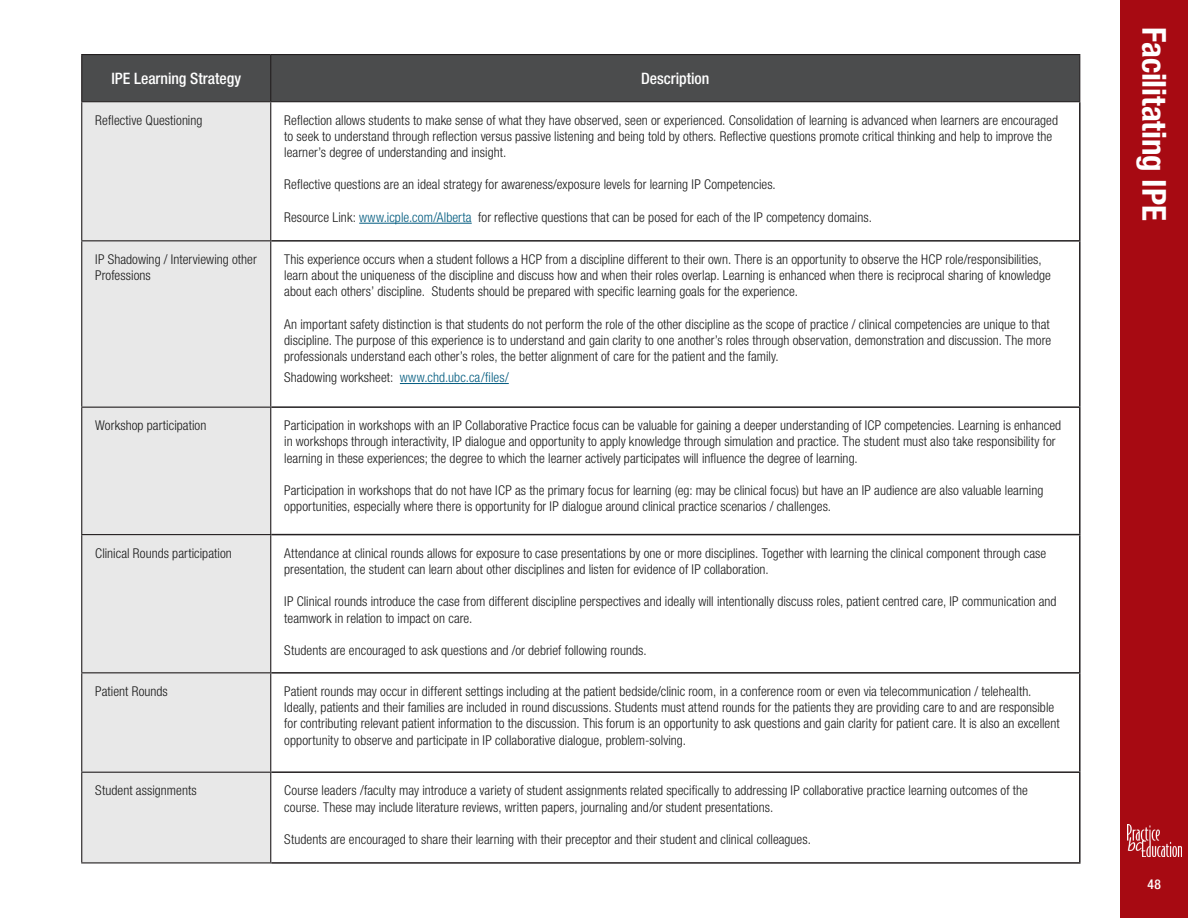
<style>
.page{position:relative;width:1188px;height:918px;background:#fff}
.page>*{position:absolute;margin:0;border:0;box-sizing:border-box;transform-origin:0 0}
.t1{font:700 condensed 33px "Helvetica Neue LT Std";letter-spacing:-.01em;color:#fff}
.t2{font:500 condensed 15.75px "Helvetica Neue LT Std";color:#fff}
.t3{font:300 condensed 13.5px/16.2px "Helvetica Neue LT Std";letter-spacing:.005em;color:#1a1a1a}
.t4{font:300 condensed 13.5px "Helvetica Neue LT Std";letter-spacing:.005em;color:#005b7f}
.t5{font:500 condensed 13.5px "Helvetica Neue LT Std";color:#fff}
.s1{color:#005b7f}
.s2{color:#1a1a1a}
</style>
<div class="page">
<div style="left:1120px;top:0;width:68px;height:918px;background:#a70a12"></div>
<img style="left:1127px;top:825px;width:54px;height:31px">
<div style="left:82px;top:55px;width:997px;height:46px;background:#4b4c4d"></div>
<div style="left:82px;top:102px;width:188px;height:760px;background:#e8e8e8"></div>
<hr style="left:81px;top:55px;width:1px;height:46px;background:#231f20">
<hr style="left:1079px;top:102px;width:2px;height:138px;background:#231f20">
<hr style="left:1079px;top:242px;width:2px;height:164px;background:#231f20">
<hr style="left:1079px;top:408px;width:2px;height:126px;background:#231f20">
<hr style="left:1079px;top:535px;width:2px;height:137px;background:#231f20">
<hr style="left:1079px;top:674px;width:2px;height:97px;background:#231f20">
<hr style="left:1079px;top:773px;width:2px;height:89px;background:#231f20">
<hr style="left:81px;top:54px;width:190px;height:1px;background:#231f20">
<hr style="left:271px;top:54px;width:809px;height:1px;background:#231f20">
<hr style="left:270px;top:55px;width:1px;height:46px;background:#231f20">
<hr style="left:1079px;top:55px;width:1px;height:46px;background:#231f20">
<hr style="left:81px;top:101px;width:190px;height:1px;background:#231f20">
<hr style="left:271px;top:101px;width:809px;height:1px;background:#231f20">
<hr style="left:81px;top:240px;width:190px;height:1px;background:#231f20">
<hr style="left:81px;top:407px;width:190px;height:1px;background:#231f20">
<hr style="left:81px;top:534px;width:190px;height:1px;background:#231f20">
<hr style="left:81px;top:672px;width:190px;height:1px;background:#231f20">
<hr style="left:81px;top:772px;width:190px;height:1px;background:#231f20">
<hr style="left:271px;top:240px;width:810px;height:2px;background:#231f20">
<hr style="left:271px;top:406px;width:810px;height:2px;background:#231f20">
<hr style="left:271px;top:534px;width:810px;height:1px;background:#231f20">
<hr style="left:271px;top:672px;width:810px;height:2px;background:#231f20">
<hr style="left:271px;top:771px;width:810px;height:2px;background:#231f20">
<hr style="left:271px;top:862px;width:810px;height:2px;background:#231f20">
<hr style="left:81px;top:102px;width:1px;height:138px;background:#231f20">
<hr style="left:270px;top:102px;width:1px;height:138px;background:#231f20">
<hr style="left:81px;top:241px;width:1px;height:166px;background:#231f20">
<hr style="left:270px;top:241px;width:1px;height:166px;background:#231f20">
<hr style="left:81px;top:408px;width:1px;height:126px;background:#231f20">
<hr style="left:270px;top:408px;width:1px;height:126px;background:#231f20">
<hr style="left:81px;top:535px;width:1px;height:137px;background:#231f20">
<hr style="left:270px;top:535px;width:1px;height:137px;background:#231f20">
<hr style="left:81px;top:673px;width:1px;height:99px;background:#231f20">
<hr style="left:270px;top:673px;width:1px;height:99px;background:#231f20">
<hr style="left:81px;top:773px;width:1px;height:89px;background:#231f20">
<hr style="left:270px;top:773px;width:1px;height:89px;background:#231f20">
<hr style="left:81px;top:862px;width:190px;height:1px;background:#231f20">
<hr style="left:359px;top:223px;width:113px;height:1px;background:#005b7f">
<hr style="left:400px;top:383px;width:109px;height:1px;background:#005b7f">
<p class="t2" style="left:111px;top:69px;width:131px">IPE Learning Strategy</p>
<p class="t2" style="left:641px;top:69px;width:70px">Description</p>
<p class="t3" style="left:95px;top:112px;width:109px">Reflective Questioning</p>
<p class="t3" style="left:284px;top:112px;width:775px">Reflection allows students to make sense of what they have observed, seen or experienced. Consolidation of learning is advanced when learners are encouraged to seek to understand through reflection versus passive listening and being told by others. Reflective questions promote critical thinking and help to improve the learner’s degree of understanding and insight.</p>
<p class="t3" style="left:284px;top:176px;width:493px">Reflective questions are an ideal strategy for awareness/exposure levels for learning IP Competencies.</p>
<p class="t3" style="left:284px;top:209px;width:589px">Resource Link: <span class="s1">www.icple.com/Alberta</span> for reflective questions that can be posed for each of the IP competency domains.</p>
<p class="t3" style="left:95px;top:251px;width:163px">IP Shadowing / Interviewing other<br>Professions</p>
<p class="t3" style="left:284px;top:251px;width:768px">This experience occurs when a student follows a HCP from a discipline different to their own. There is an opportunity to observe the HCP role/responsibilities, learn about the uniqueness of the discipline and discuss how and when their roles overlap. Learning is enhanced when there is reciprocal sharing of knowledge about each others’ discipline. Students should be prepared with specific learning goals for the experience.</p>
<p class="t3" style="left:284px;top:316px;width:769px;text-align:justify">An important safety distinction is that students do not perform the role of the other discipline as the scope of practice / clinical competencies are unique to that discipline. The purpose of this experience is to understand and gain clarity to one another’s roles through observation, demonstration and discussion. The more professionals understand each other’s roles, the better alignment of care for the patient and the family.</p>
<p class="t4" style="left:284px;top:370px;width:226px"><span class="s2">Shadowing worksheet:</span> www.chd.ubc.ca/files/</p>
<p class="t3" style="left:95px;top:417px;width:113px">Workshop participation</p>
<p class="t3" style="left:284px;top:417px;width:779px">Participation in workshops with an IP Collaborative Practice focus can be valuable for gaining a deeper understanding of ICP competencies. Learning is enhanced in workshops through interactivity, IP dialogue and opportunity to apply knowledge through simulation and practice. The student must also take responsibility for learning in these experiences; the degree to which the learner actively participates will influence the degree of learning.</p>
<p class="t3" style="left:284px;top:482px;width:761px">Participation in workshops that do not have ICP as the primary focus for learning (eg: may be clinical focus) but have an IP audience are also valuable learning opportunities, especially where there is opportunity for IP dialogue around clinical practice scenarios / challenges.</p>
<p class="t3" style="left:95px;top:545px;width:138px">Clinical Rounds participation</p>
<p class="t3" style="left:284px;top:545px;width:764px">Attendance at clinical rounds allows for exposure to case presentations by one or more disciplines. Together with learning the clinical component through case presentation, the student can learn about other disciplines and listen for evidence of IP collaboration.</p>
<p class="t3" style="left:284px;top:593px;width:774px">IP Clinical rounds introduce the case from different discipline perspectives and ideally will intentionally discuss roles, patient centred care, IP communication and teamwork in relation to impact on care.</p>
<p class="t3" style="left:284px;top:642px;width:364px">Students are encouraged to ask questions and /or debrief following rounds.</p>
<p class="t3" style="left:95px;top:683px;width:74px">Patient Rounds</p>
<p class="t3" style="left:284px;top:683px;width:777px">Patient rounds may occur in different settings including at the patient bedside/clinic room, in a conference room or even via telecommunication / telehealth.<br>Ideally, patients and their families are included in round discussions. Students must attend rounds for the patients they are providing care to and are responsible for contributing relevant patient information to the discussion. This forum is an opportunity to ask questions and gain clarity for patient care. It is also an excellent opportunity to observe and participate in IP collaborative dialogue, problem-solving.</p>
<p class="t3" style="left:95px;top:782px;width:103px">Student assignments</p>
<p class="t3" style="left:284px;top:782px;width:745px">Course leaders /faculty may introduce a variety of student assignments related specifically to addressing IP collaborative practice learning outcomes of the course. These may include literature reviews, written papers, journaling and/or student presentations.</p>
<p class="t3" style="left:284px;top:831px;width:528px">Students are encouraged to share their learning with their preceptor and their student and clinical colleagues.</p>
<h1 class="t1" style="left:1174px;top:27px;width:195px;rotate:90deg">Facilitating IPE</h1>
<p class="t5" style="left:1148px;top:876px;width:15px">48</p>
</div>
